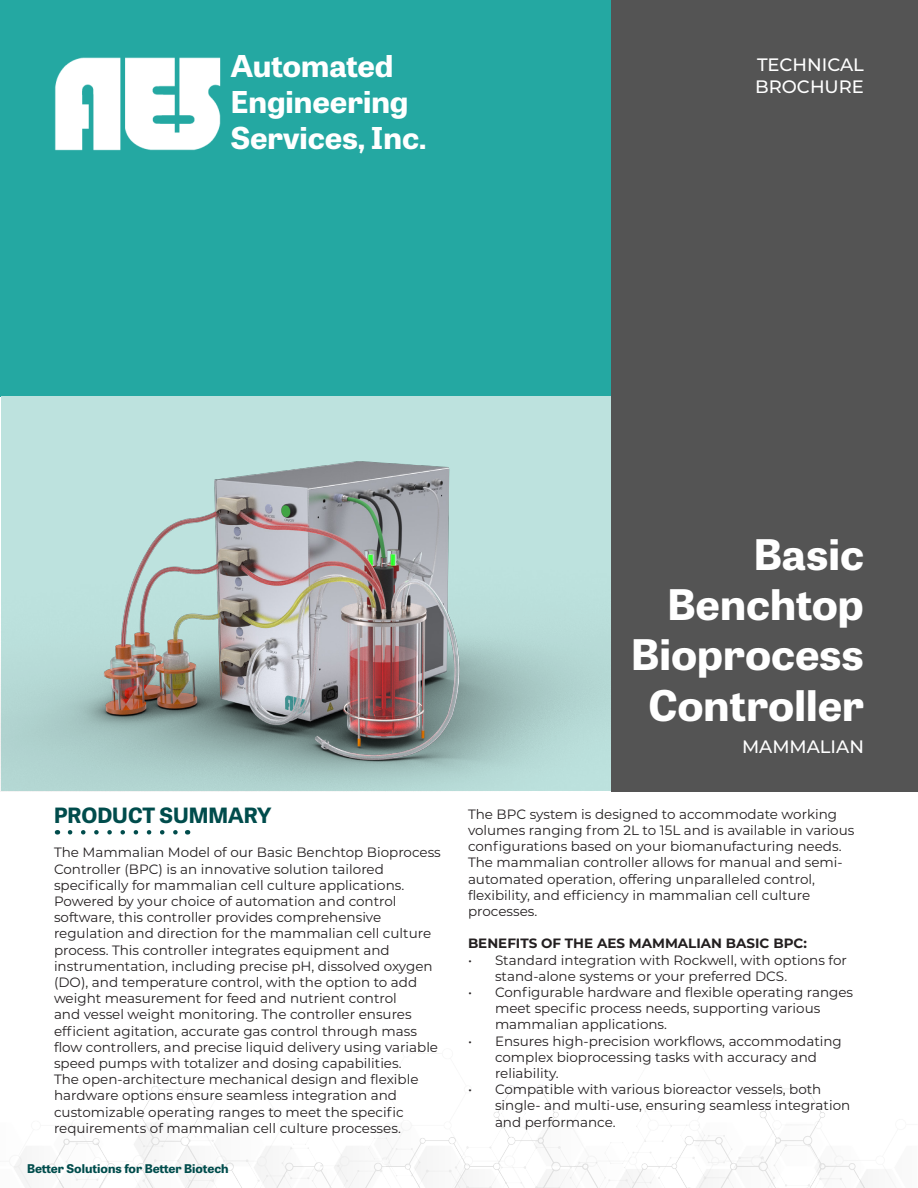
<style>
.page{position:relative;width:918px;height:1188px;background:#fff}
.page>*{position:absolute;margin:0;border:0;box-sizing:border-box;transform-origin:0 0}
.t1{font:700 42px/50.4px "Tablet Gothic Wide";color:#fff;text-align:right}
.t2{font:700 30px "Tablet Gothic Wide";color:#fff}
.t3{font:700 21px "Tablet Gothic Wide";color:#004c4c}
.t4{font:500 18px/21.6px "Montserrat";color:#fff}
.t5{font:13.5px/16.2px "Montserrat";color:#231f20}
.t6{font:700 13.5px "Montserrat";color:#231f20}
.t7{font:700 12px "Tablet Gothic Wide";color:#004c4c}
</style>
<div class="page">
<div style="left:0;top:0;width:612px;height:397px;background:#24a8a2"></div>
<img style="left:55px;top:57px;width:166px;height:94px">
<img style="left:1px;top:397px;width:611px;height:394px">
<div style="left:612px;top:0;width:306px;height:791px;background:#545454"></div>
<img style="left:14px;top:1085px;width:880px;height:103px">
<svg style="left:70px;top:830px;width:108px;height:5px"></svg>
<p class="t2" style="left:231px;top:44px;width:164px">Automated</p>
<p class="t2" style="left:231px;top:80px;width:179px">Engineering</p>
<p class="t2" style="left:231px;top:116px;width:197px">Services, Inc.</p>
<p class="t4" style="left:755px;top:54px;width:110px">TECHNICAL<br>BROCHURE</p>
<p class="t3" style="left:54px;top:800px;width:219px">PRODUCT SUMMARY</p>
<p class="t5" style="left:54px;top:844px;width:388px">The Mammalian Model of our Basic Benchtop Bioprocess Controller (BPC) is an innovative solution tailored specifically for mammalian cell culture applications.<br>Powered by your choice of automation and control software, this controller provides comprehensive regulation and direction for the mammalian cell culture process. This controller integrates equipment and instrumentation, including precise pH, dissolved oxygen (DO), and temperature control, with the option to add weight measurement for feed and nutrient control<br>and vessel weight monitoring. The controller ensures efficient agitation, accurate gas control through mass flow controllers, and precise liquid delivery using variable speed pumps with totalizer and dosing capabilities.<br>The open-architecture mechanical design and flexible hardware options ensure seamless integration and customizable operating ranges to meet the specific requirements of mammalian cell culture processes.</p>
<p class="t7" style="left:27px;top:1160px;width:203px">Better Solutions for Better Biotech</p>
<p class="t1" style="left:668px;top:527px;width:198px">Basic<br>Benchtop</p>
<p class="t1" style="left:631px;top:628px;width:234px;text-align:center">Bioprocess<br>Controller</p>
<p class="t4" style="left:742px;top:736px;width:123px">MAMMALIAN</p>
<p class="t5" style="left:468px;top:806px;width:388px">The BPC system is designed to accommodate working volumes ranging from 2L to 15L and is available in various configurations based on your biomanufacturing needs.<br>The mammalian controller allows for manual and semi&shy;automated operation, offering unparalleled control, flexibility, and efficiency in mammalian cell culture processes.</p>
<p class="t6" style="left:468px;top:934px;width:340px">BENEFITS OF THE AES MAMMALIAN BASIC BPC:</p>
<p class="t5" style="left:495px;top:951px;width:353px;text-indent:-27px">• Standard integration with Rockwell, with options for stand-alone systems or your preferred DCS.</p>
<p class="t5" style="left:495px;top:984px;width:360px;text-indent:-27px">• Configurable hardware and flexible operating ranges meet specific process needs, supporting various mammalian applications.</p>
<p class="t5" style="left:495px;top:1032px;width:348px;text-indent:-27px">• Ensures high-precision workflows, accommodating complex bioprocessing tasks with accuracy and reliability.</p>
<p class="t5" style="left:495px;top:1081px;width:357px;text-indent:-27px">• Compatible with various bioreactor vessels, both single- and multi-use, ensuring seamless integration and performance.</p>
</div>
